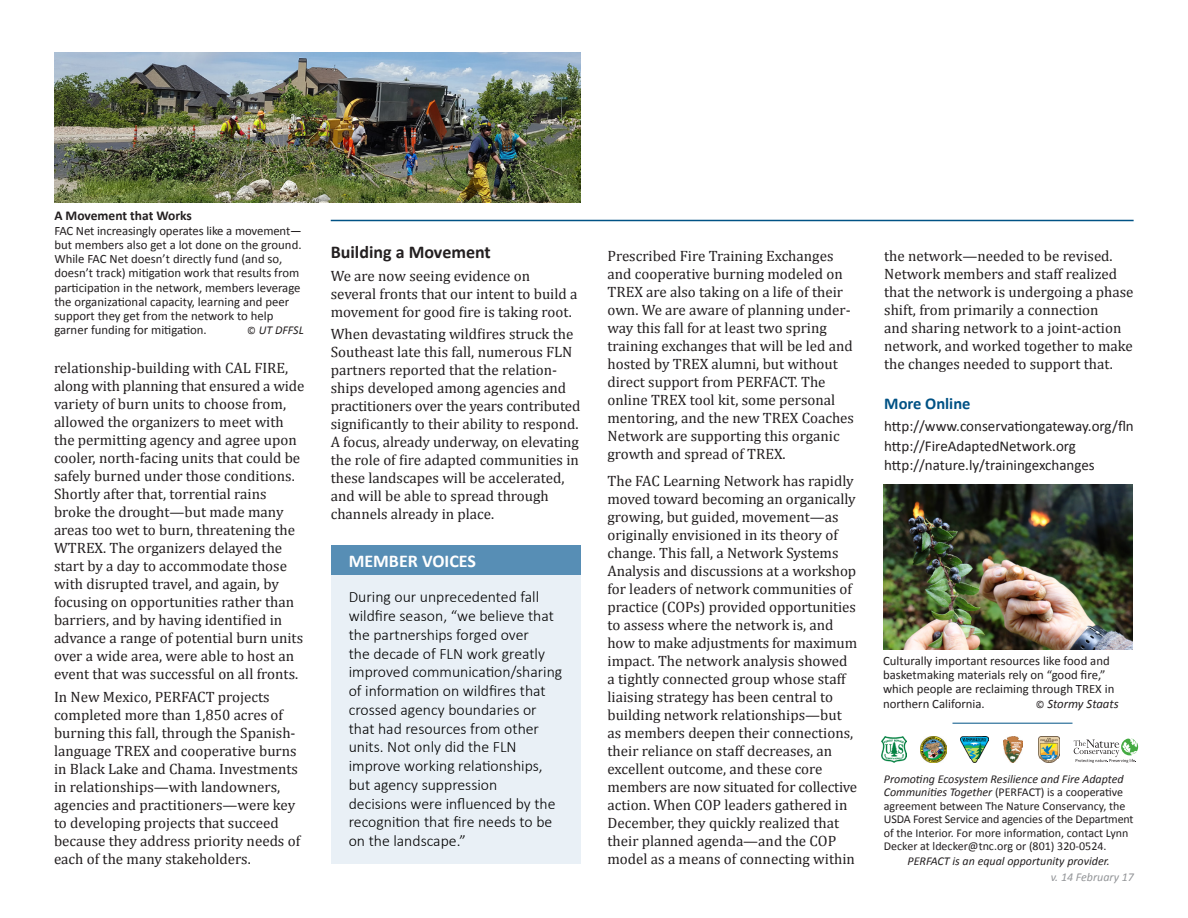
<style>
.page{position:relative;width:1188px;height:918px;background:#fff}
.page>*{position:absolute;margin:0;border:0;box-sizing:border-box;transform-origin:0 0}
.t1{font:700 18px "Calibri";color:#231f20}
.t2{font:700 18px "Calibri";color:#fff}
.t3{font:700 16.5px "Calibri";color:#005285}
.t4{font:300 15.75px/18.8px "Calibri";color:#000}
.t5{font:15px/18px "Cambria";color:#231f20}
.t6{font:15px "Calibri";color:#231f20}
.t7{font:700 13.5px "Calibri";color:#231f20}
.t8{font:12.75px/14.2px "Calibri";color:#231f20}
.t9{font:italic 12.75px "Calibri";color:#231f20}
.t10{font:12px/13.5px "Calibri";color:#231f20}
.t11{font:italic 12px "Calibri";color:#231f20}
.t12{font:italic 12px "Calibri";color:#939598}
.s1{font-style:normal;font-size:10.5px}
.s2{font-style:italic}
</style>
<div class="page">
<hr style="left:331px;top:220px;width:803px;height:1px;background:#005285">
<hr style="left:952px;top:723px;width:120px;height:1px;background:#005285">
<img style="left:882px;top:737px;width:25px;height:26px">
<img style="left:921px;top:737px;width:25px;height:26px">
<img style="left:960px;top:737px;width:29px;height:26px">
<img style="left:1003px;top:737px;width:20px;height:26px">
<img style="left:1038px;top:737px;width:21px;height:26px">
<svg style="left:1074px;top:738px;width:64px;height:25px"></svg>
<div style="left:331px;top:545px;width:249px;height:319px;background:#e9f0f6"></div>
<div style="left:331px;top:545px;width:249px;height:30px;background:#578eb5"></div>
<img style="left:54px;top:52px;width:526px;height:150px">
<img style="left:883px;top:484px;width:249px;height:166px">
<p class="t7" style="left:54px;top:207px;width:139px">A Movement that Works</p>
<p class="t8" style="left:54px;top:223px;width:249px">FAC Net increasingly operates like a movement— but members also get a lot done on the ground.<br>While FAC Net doesn’t directly fund (and so, doesn’t track) mitigation work that results from participation in the network, members leverage the organizational capacity, learning and peer support they get from the network to help garner funding for mitigation.</p>
<p class="t11" style="left:247px;top:322px;width:58px"><span class="s1">©</span> UT DFFSL</p>
<p class="t5" style="left:54px;top:359px;width:252px">relationship-building with CAL FIRE, along with planning that ensured a wide variety of burn units to choose from, allowed the organizers to meet with the permitting agency and agree upon cooler, north-facing units that could be safely burned under those conditions.<br>Shortly after that, torrential rains broke the drought—but made many areas too wet to burn, threatening the WTREX. The organizers delayed the start by a day to accommodate those with disrupted travel, and again, by focusing on opportunities rather than barriers, and by having identified in advance a range of potential burn units over a wide area, were able to host an event that was successful on all fronts.</p>
<p class="t5" style="left:54px;top:688px;width:248px">In New Mexico, PERFACT projects completed more than 1,850 acres of burning this fall, through the Spanish&shy;language TREX and cooperative burns in Black Lake and Chama. Investments in relationships—with landowners, agencies and practitioners—were key to developing projects that succeed because they address priority needs of each of the many stakeholders.</p>
<p class="t1" style="left:331px;top:241px;width:162px">Building a Movement</p>
<p class="t5" style="left:331px;top:266px;width:248px">We are now seeing evidence on several fronts that our intent to build a movement for good fire is taking root.</p>
<p class="t5" style="left:331px;top:325px;width:251px">When devastating wildfires struck the Southeast late this fall, numerous FLN partners reported that the relation&shy;ships developed among agencies and practitioners over the years contributed significantly to their ability to respond.<br>A focus, already underway, on elevating the role of fire adapted communities in these landscapes will be accelerated, and will be able to spread through channels already in place.</p>
<p class="t2" style="left:349px;top:550px;width:129px">MEMBER VOICES</p>
<p class="t4" style="left:349px;top:587px;width:215px">During our unprecedented fall wildfire season, “we believe that the partnerships forged over<br>the decade of FLN work greatly improved communication/sharing of information on wildfires that crossed agency boundaries or that had resources from other units. Not only did the FLN improve working relationships, but agency suppression<br>decisions were influenced by the recognition that fire needs to be on the landscape.”</p>
<p class="t5" style="left:608px;top:246px;width:248px">Prescribed Fire Training Exchanges and cooperative burning modeled on TREX are also taking on a life of their own. We are aware of planning under&shy;way this fall for at least two spring training exchanges that will be led and hosted by TREX alumni, but without direct support from PERFACT. The online TREX tool kit, some personal mentoring, and the new TREX Coaches Network are supporting this organic growth and spread of TREX.</p>
<p class="t5" style="left:608px;top:471px;width:251px">The FAC Learning Network has rapidly moved toward becoming an organically growing, but guided, movement—as originally envisioned in its theory of change. This fall, a Network Systems Analysis and discussions at a workshop for leaders of network communities of practice (COPs) provided opportunities to assess where the network is, and how to make adjustments for maximum impact. The network analysis showed a tightly connected group whose staff liaising strategy has been central to building network relationships—but as members deepen their connections, their reliance on staff decreases, an excellent outcome, and these core members are now situated for collective action. When COP leaders gathered in December, they quickly realized that their planned agenda—and the COP model as a means of connecting within</p>
<p class="t5" style="left:884px;top:246px;width:251px">the network—needed to be revised.<br>Network members and staff realized that the network is undergoing a phase shift, from primarily a connection<br>and sharing network to a joint-action network, and worked together to make the changes needed to support that.</p>
<p class="t3" style="left:884px;top:393px;width:88px">More Online</p>
<p class="t6" style="left:884px;top:417px;width:251px">http://www.conservationgateway.org/fln</p>
<p class="t6" style="left:884px;top:436px;width:193px">http://FireAdaptedNetwork.org</p>
<p class="t6" style="left:884px;top:456px;width:212px">http://nature.ly/trainingexchanges</p>
<p class="t8" style="left:883px;top:653px;width:233px">Culturally important resources like food and basketmaking materials rely on “good fire,” which people are reclaiming through TREX in northern California.</p>
<p class="t9" style="left:1036px;top:695px;width:85px"><span class="s1">©</span> Stormy Staats</p>
<p class="t10" style="left:884px;top:772px;width:251px"><span class="s2">Promoting Ecosystem Resilience and Fire Adapted Communities Together</span> (PERFACT) is a cooperative agreement between The Nature Conservancy, the USDA Forest Service and agencies of the Department of the Interior. For more information, contact Lynn Decker at ldecker@tnc.org or (801) 320-0524.</p>
<p class="t11" style="left:908px;top:853px;width:204px">PERFACT is an equal opportunity provider.</p>
<p class="t12" style="left:1051px;top:869px;width:85px">v. 14 February 17</p>
</div>
